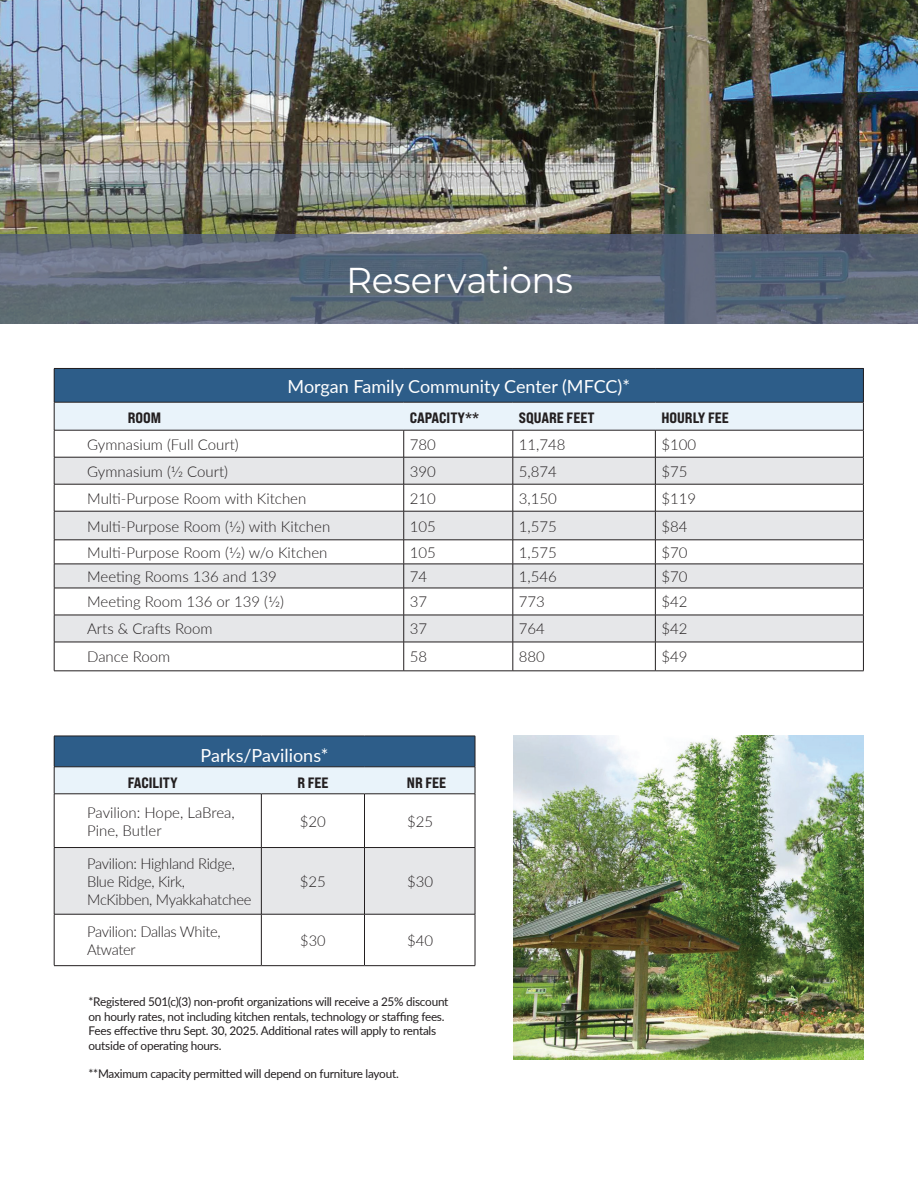
<style>
.page{position:relative;width:918px;height:1188px;background:#fff}
.page>*{position:absolute;margin:0;border:0;box-sizing:border-box;transform-origin:0 0}
.t1{font:36px "Montserrat";letter-spacing:-.015em;color:#fff}
.t2{font:18px "Lato";color:#fff}
.t3{font:300 15px/18px "Lato";color:#231f20}
.t4{font:300 15px/18px "Lato";letter-spacing:-.02em;color:#231f20}
.t5{font:15px "Bebas Neue Pro Exp Eb";color:#231f20}
.t6{font:300 15px "Lato";letter-spacing:-.025em;color:#231f20}
.t7{font:12px/14.4px "Lato";letter-spacing:-.02em;color:#231f20}
</style>
<div class="page">
<img style="left:0;top:0;width:918px;height:234px">
<svg style="left:0;top:234px;width:918px;height:89px;background:#5d6978"></svg>
<div style="left:54px;top:368px;width:809px;height:34px;background:#2d5d89"></div>
<hr style="left:863px;top:369px;width:1px;height:33px;background:#231f20">
<hr style="left:54px;top:368px;width:350px;height:1px;background:#231f20">
<hr style="left:54px;top:369px;width:1px;height:33px;background:#231f20">
<hr style="left:404px;top:368px;width:109px;height:1px;background:#231f20">
<hr style="left:513px;top:368px;width:142px;height:1px;background:#231f20">
<hr style="left:655px;top:368px;width:209px;height:1px;background:#231f20">
<hr style="left:54px;top:671px;width:350px;height:1px;background:#231f20">
<hr style="left:404px;top:671px;width:109px;height:1px;background:#231f20">
<hr style="left:513px;top:671px;width:142px;height:1px;background:#231f20">
<hr style="left:655px;top:671px;width:209px;height:1px;background:#231f20">
<svg style="left:54px;top:402px;width:810px;height:269px"></svg>
<hr style="left:54px;top:588px;width:350px;height:1px;background:#231f20">
<div style="left:54px;top:736px;width:421px;height:31px;background:#2d5d89"></div>
<div style="left:55px;top:848px;width:420px;height:66px;background:#e6e7e9"></div>
<hr style="left:475px;top:736px;width:1px;height:31px;background:#231f20">
<hr style="left:54px;top:965px;width:207px;height:1px;background:#231f20">
<hr style="left:261px;top:965px;width:104px;height:1px;background:#231f20">
<hr style="left:364px;top:965px;width:111px;height:1px;background:#231f20">
<hr style="left:364px;top:794px;width:111px;height:1px;background:#231f20">
<hr style="left:261px;top:794px;width:1px;height:53px;background:#231f20">
<hr style="left:54px;top:794px;width:207px;height:1px;background:#231f20">
<hr style="left:261px;top:794px;width:104px;height:1px;background:#231f20">
<hr style="left:364px;top:794px;width:1px;height:53px;background:#231f20">
<hr style="left:261px;top:848px;width:1px;height:66px;background:#231f20">
<hr style="left:364px;top:848px;width:1px;height:66px;background:#231f20">
<hr style="left:261px;top:914px;width:1px;height:51px;background:#231f20">
<hr style="left:364px;top:914px;width:1px;height:51px;background:#231f20">
<hr style="left:54px;top:736px;width:207px;height:1px;background:#231f20">
<hr style="left:54px;top:736px;width:1px;height:31px;background:#231f20">
<hr style="left:261px;top:736px;width:104px;height:1px;background:#231f20">
<hr style="left:364px;top:736px;width:111px;height:1px;background:#231f20">
<svg style="left:54px;top:767px;width:422px;height:27px;background:#e0e9f0"></svg>
<hr style="left:54px;top:794px;width:1px;height:53px;background:#231f20">
<hr style="left:475px;top:794px;width:1px;height:53px;background:#231f20">
<hr style="left:54px;top:914px;width:1px;height:51px;background:#231f20">
<hr style="left:475px;top:914px;width:1px;height:51px;background:#231f20">
<hr style="left:54px;top:847px;width:207px;height:1px;background:#231f20">
<hr style="left:54px;top:848px;width:1px;height:66px;background:#231f20">
<hr style="left:261px;top:847px;width:104px;height:1px;background:#231f20">
<hr style="left:364px;top:847px;width:111px;height:1px;background:#231f20">
<hr style="left:475px;top:848px;width:1px;height:66px;background:#231f20">
<hr style="left:54px;top:914px;width:207px;height:1px;background:#231f20">
<hr style="left:261px;top:914px;width:104px;height:1px;background:#231f20">
<hr style="left:364px;top:914px;width:111px;height:1px;background:#231f20">
<img style="left:513px;top:736px;width:351px;height:324px">
<p class="t1" style="left:346px;top:255px;width:228px">Reservations</p>
<p class="t2" style="left:288px;top:373px;width:344px">Morgan Family Community Center (MFCC)*</p>
<p class="t5" style="left:128px;top:409px;width:35px">ROOM</p>
<p class="t5" style="left:410px;top:409px;width:71px">CAPACITY**</p>
<p class="t5" style="left:519px;top:409px;width:77px">SQUARE FEET</p>
<p class="t5" style="left:661px;top:409px;width:69px">HOURLY FEE</p>
<p class="t3" style="left:87px;top:435px;width:153px">Gymnasium (Full Court)</p>
<p class="t3" style="left:410px;top:435px;width:28px">780</p>
<p class="t3" style="left:519px;top:435px;width:48px">11,748</p>
<p class="t3" style="left:661px;top:435px;width:36px">$100</p>
<p class="t3" style="left:87px;top:462px;width:142px">Gymnasium (1/2 Court)</p>
<p class="t3" style="left:410px;top:462px;width:28px">390</p>
<p class="t3" style="left:519px;top:462px;width:40px">5,874</p>
<p class="t3" style="left:661px;top:462px;width:28px">$75</p>
<p class="t3" style="left:87px;top:489px;width:221px">Multi-Purpose Room with Kitchen</p>
<p class="t3" style="left:410px;top:489px;width:28px">210</p>
<p class="t3" style="left:519px;top:489px;width:40px">3,150</p>
<p class="t3" style="left:661px;top:489px;width:36px">$119</p>
<p class="t3" style="left:87px;top:517px;width:245px">Multi-Purpose Room (1/2) with Kitchen</p>
<p class="t3" style="left:410px;top:517px;width:28px">105</p>
<p class="t3" style="left:519px;top:517px;width:40px">1,575</p>
<p class="t3" style="left:661px;top:517px;width:28px">$84</p>
<p class="t3" style="left:87px;top:543px;width:242px">Multi-Purpose Room (1/2) w/o Kitchen</p>
<p class="t3" style="left:410px;top:543px;width:28px">105</p>
<p class="t3" style="left:519px;top:543px;width:40px">1,575</p>
<p class="t3" style="left:661px;top:543px;width:28px">$70</p>
<p class="t3" style="left:87px;top:567px;width:191px">Meeting Rooms 136 and 139</p>
<p class="t3" style="left:410px;top:567px;width:19px">74</p>
<p class="t3" style="left:519px;top:567px;width:40px">1,546</p>
<p class="t3" style="left:661px;top:567px;width:28px">$70</p>
<p class="t3" style="left:87px;top:593px;width:198px">Meeting Room 136 or 139 (1/2)</p>
<p class="t3" style="left:410px;top:593px;width:19px">37</p>
<p class="t3" style="left:519px;top:593px;width:28px">773</p>
<p class="t3" style="left:661px;top:593px;width:28px">$42</p>
<p class="t3" style="left:87px;top:620px;width:127px">Arts &amp; Crafts Room</p>
<p class="t3" style="left:410px;top:620px;width:19px">37</p>
<p class="t3" style="left:519px;top:620px;width:28px">764</p>
<p class="t3" style="left:661px;top:620px;width:28px">$42</p>
<p class="t3" style="left:87px;top:647px;width:84px">Dance Room</p>
<p class="t3" style="left:410px;top:647px;width:19px">58</p>
<p class="t3" style="left:519px;top:647px;width:28px">880</p>
<p class="t3" style="left:661px;top:647px;width:28px">$49</p>
<p class="t2" style="left:201px;top:743px;width:130px">Parks/Pavilions*</p>
<p class="t5" style="left:128px;top:773px;width:52px">FACILITY</p>
<p class="t5" style="left:297px;top:773px;width:33px">R FEE</p>
<p class="t5" style="left:407px;top:773px;width:41px">NR FEE</p>
<p class="t3" style="left:87px;top:803px;width:149px">Pavilion: Hope, LaBrea,<br>Pine, Butler</p>
<p class="t3" style="left:300px;top:812px;width:28px">$20</p>
<p class="t3" style="left:407px;top:812px;width:28px">$25</p>
<p class="t4" style="left:87px;top:854px;width:149px">Pavilion: Highland Ridge,<br>Blue Ridge, Kirk,</p>
<p class="t4" style="left:87px;top:890px;width:166px">McKibben, Myakkahatchee</p>
<p class="t3" style="left:300px;top:872px;width:28px">$25</p>
<p class="t3" style="left:407px;top:872px;width:28px">$30</p>
<p class="t4" style="left:87px;top:922px;width:135px">Pavilion: Dallas White,</p>
<p class="t6" style="left:87px;top:939px;width:50px">Atwater</p>
<p class="t3" style="left:300px;top:931px;width:27px">$30</p>
<p class="t3" style="left:407px;top:931px;width:28px">$40</p>
<p class="t7" style="left:89px;top:994px;width:361px">*Registered 501(c)(3) non-profit organizations will receive a 25% discount on hourly rates, not including kitchen rentals, technology or staffing fees.<br>Fees effective thru Sept. 30, 2025. Additional rates will apply to rentals outside of operating hours.</p>
<p class="t7" style="left:89px;top:1066px;width:312px">**Maximum capacity permitted will depend on furniture layout.</p>
</div>
